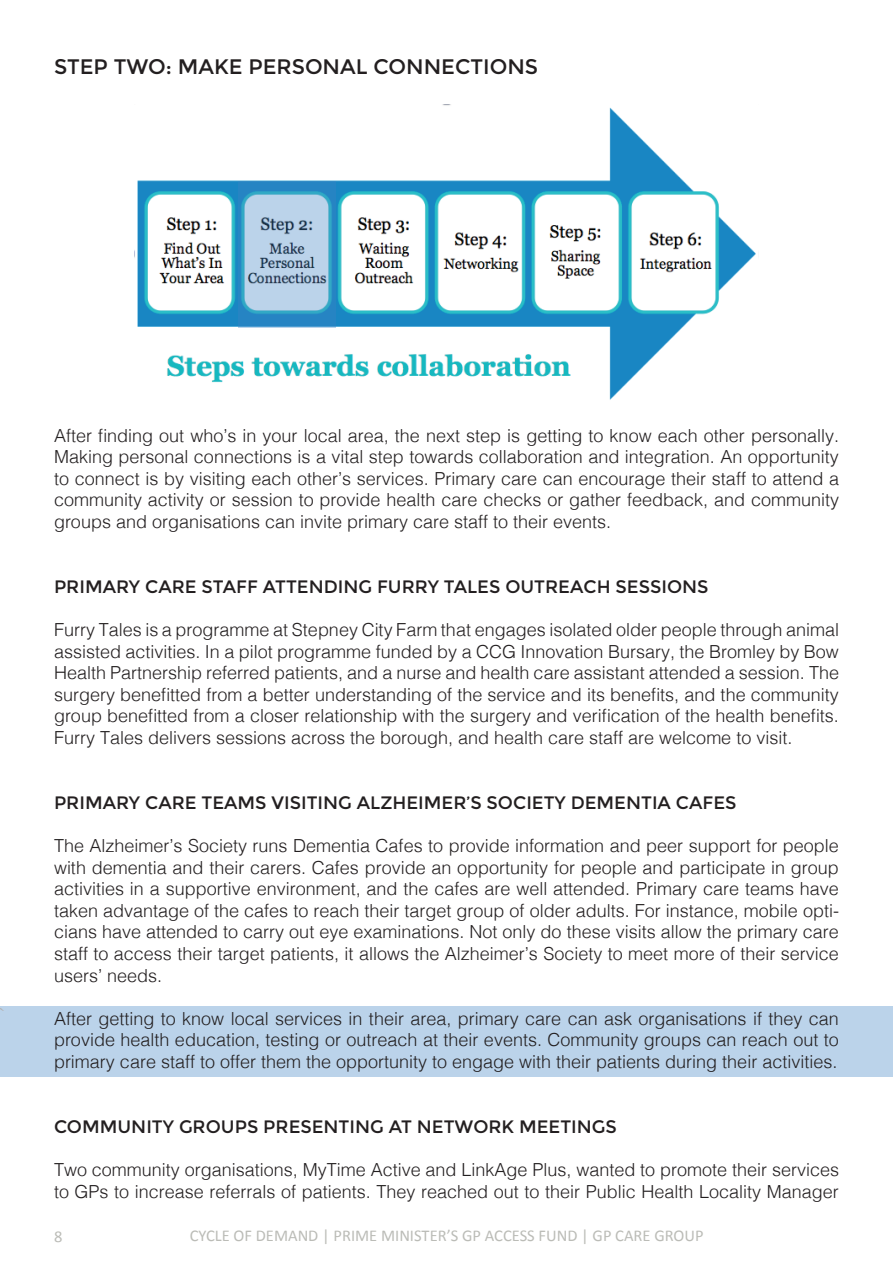
<style>
.page{position:relative;width:893px;height:1263px;background:#fff}
.page>*{position:absolute;margin:0;border:0;box-sizing:border-box;transform-origin:0 0}
.t1{font:21px "Montserrat";color:#231f20}
.t2{font:300 18px/21.6px "Helvetica";color:#231f20;text-align:justify}
.t3{font:18px "Montserrat";color:#231f20}
.t4{font:18px "Times";color:#231f20}
.t5{font:16.5px "Calibri";color:#bbbcb7}
</style>
<div class="page">
<div style="left:0;top:1007px;width:893px;height:70px;background:#bbd3ea"></div>
<img style="left:137px;top:104px;width:619px;height:296px">
<svg style="left:238px;top:181px;width:98px;height:146px;background:#81b2d3"></svg>
<p class="t1" style="left:54px;top:55px;width:486px">STEP TWO: MAKE PERSONAL CONNECTIONS</p>
<p class="t4" style="left:0;top:997px;width:7px">`</p>
<p class="t2" style="left:54px;top:423px;width:786px">After finding out who’s in your local area, the next step is getting to know each other personally.<br>Making personal connections is a vital step towards collaboration and integration. An opportunity to connect is by visiting each other’s services. Primary care can encourage their staff to attend a community activity or session to provide health care checks or gather feedback, and community groups and organisations can invite primary care staff to their events.</p>
<p class="t3" style="left:54px;top:576px;width:656px">PRI MARY CARE STAFF ATTENDI NG FURRY TALES OUTREACH SESSIONS</p>
<p class="t2" style="left:54px;top:617px;width:786px">Furry Tales is a programme at Stepney City Farm that engages isolated older people through animal assisted activities. In a pilot programme funded by a CCG Innovation Bursary, the Bromley by Bow Health Partnership referred patients, and a nurse and health care assistant attended a session. The surgery benefitted from a better understanding of the service and its benefits, and the community group benefitted from a closer relationship with the surgery and verification of the health benefits.<br>Furry Tales delivers sessions across the borough, and health care staff are welcome to visit.</p>
<p class="t3" style="left:54px;top:792px;width:684px">PRI MARY CARE TEAMS VISITI NG ALZH EI MER’S SOCI ETY DEMENTIA CAFES</p>
<p class="t2" style="left:54px;top:833px;width:786px">The Alzheimer’s Society runs Dementia Cafes to provide information and peer support for people with dementia and their carers. Cafes provide an opportunity for people and participate in group activities in a supportive environment, and the cafes are well attended. Primary care teams have taken advantage of the cafes to reach their target group of older adults. For instance, mobile opti&shy;cians have attended to carry out eye examinations. Not only do these visits allow the primary care staff to access their target patients, it allows the Alzheimer’s Society to meet more of their service users’ needs.</p>
<p class="t2" style="left:54px;top:1006px;width:786px">After getting to know local services in their area, primary care can ask organisations if they can provide health education, testing or outreach at their events. Community groups can reach out to primary care staff to offer them the opportunity to engage with their patients during their activities.</p>
<p class="t3" style="left:54px;top:1116px;width:564px">COMMUNITY GROUPS PRESENTI NG AT N ETWORK M EETI NGS</p>
<p class="t2" style="left:54px;top:1157px;width:786px">Two community organisations, MyTime Active and LinkAge Plus, wanted to promote their services to GPs to increase referrals of patients. They reached out to their Public Health Locality Manager</p>
<p class="t5" style="left:54px;top:1226px;width:10px">8</p>
<p class="t5" style="left:190px;top:1225px;width:515px">CYCLE OF DEMAND | PRIME MINISTER’S GP ACCESS FUND | GP CARE GROUP</p>
</div>
